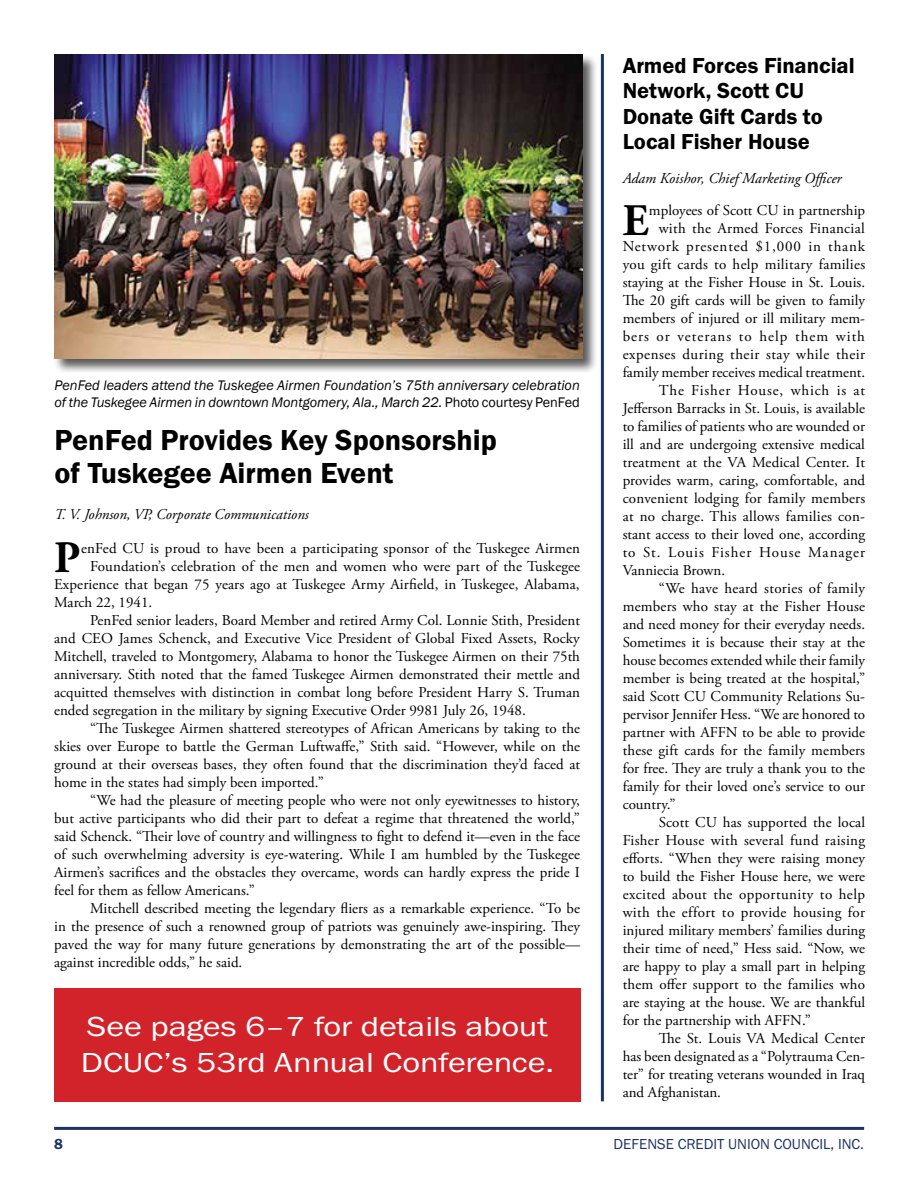
<style>
.page{position:relative;width:918px;height:1188px;background:#fff}
.page>*{position:absolute;margin:0;border:0;box-sizing:border-box;transform-origin:0 0}
.t1{font:700 45px "Adobe Garamond Pro";color:#000}
.t2{font:600 30px/33px "Franklin Gothic FS";color:#000}
.t3{font:28.5px/36px "Franklin Gothic FS";color:#fff;scale:1.2 1}
.t4{font:600 22.5px/25.5px "Franklin Gothic FS";color:#000}
.t5{font:15px "Adobe Garamond Pro";color:#000}
.t6{font:15px "Adobe Garamond Pro";letter-spacing:.02em;color:#000}
.t7{font:italic 15px "Adobe Garamond Pro";color:#000}
.t8{font:15px "Adobe Garamond Pro";letter-spacing:.025em;color:#000}
.t9{font:15px "Adobe Garamond Pro";letter-spacing:.065em;color:#000}
.t10{font:15px "Adobe Garamond Pro";letter-spacing:.055em;color:#000}
.t11{font:15px "Adobe Garamond Pro";letter-spacing:.035em;color:#000}
.t12{font:15px "Adobe Garamond Pro";letter-spacing:.03em;color:#000}
.t13{font:15px "Franklin Gothic FS";color:#1b3265}
.t14{font:600 15px "Franklin Gothic FS";color:#1b3265}
.t15{font:italic 14.25px/17.1px "Franklin Gothic";color:#000}
.s1{font-style:normal}
</style>
<div class="page">
<hr style="left:54px;top:1127px;width:810px;height:3px;background:#1b3265">
<div style="left:55px;top:988px;width:526px;height:113px;background:#d2232a"></div>
<hr style="left:601px;top:54px;width:3px;height:1047px;background:#1b3265">
<div style="left:53px;top:54px;width:545px;height:321px;background:#000;opacity:.65"></div>
<img style="left:54px;top:54px;width:528px;height:305px">
<p class="t15" style="left:55px;top:377px;width:527px">PenFed leaders attend the Tuskegee Airmen Foundation’s 75th anniversary celebration of the Tuskegee Airmen in downtown Montgomery, Ala., March 22. <span class="s1">Photo courtesy PenFed</span></p>
<h2 class="t2" style="left:55px;top:424px;width:444px">PenFed Provides Key Sponsorship of Tuskegee Airmen Event</h2>
<p class="t7" style="left:55px;top:506px;width:256px">T. V. Johnson, VP, Corporate Communications</p>
<h1 class="t1" style="left:54px;top:532px;width:28px">P</h1>
<p class="t5" style="left:81px;top:539px;width:500px">enFed CU is proud to have been a participating sponsor of the Tuskegee Airmen</p>
<p class="t5" style="left:90px;top:557px;width:492px">Foundation’s celebration of the men and women who were part of the Tuskegee</p>
<p class="t5" style="left:54px;top:575px;width:527px">Experience that began 75 years ago at Tuskegee Army Airfield, in Tuskegee, Alabama,</p>
<p class="t5" style="left:54px;top:593px;width:100px">March 22, 1941.</p>
<p class="t5" style="left:90px;top:611px;width:491px">PenFed senior leaders, Board Member and retired Army Col. Lonnie Stith, President</p>
<p class="t5" style="left:54px;top:629px;width:527px">and CEO James Schenck, and Executive Vice President of Global Fixed Assets, Rocky</p>
<p class="t5" style="left:54px;top:647px;width:527px">Mitchell, traveled to Montgomery, Alabama to honor the Tuskegee Airmen on their 75th</p>
<p class="t5" style="left:54px;top:665px;width:527px">anniversary. Stith noted that the famed Tuskegee Airmen demonstrated their mettle and</p>
<p class="t5" style="left:54px;top:683px;width:527px">acquitted themselves with distinction in combat long before President Harry S. Truman</p>
<p class="t5" style="left:54px;top:701px;width:473px">ended segregation in the military by signing Executive Order 9981 July 26, 1948.</p>
<p class="t5" style="left:90px;top:719px;width:491px">“The Tuskegee Airmen shattered stereotypes of African Americans by taking to the</p>
<p class="t5" style="left:54px;top:737px;width:528px">skies over Europe to battle the German Luftwaffe,” Stith said. “However, while on the</p>
<p class="t5" style="left:54px;top:755px;width:527px">ground at their overseas bases, they often found that the discrimination they’d faced at</p>
<p class="t5" style="left:54px;top:773px;width:271px">home in the states had simply been imported.”</p>
<p class="t5" style="left:90px;top:791px;width:491px">“We had the pleasure of meeting people who were not only eyewitnesses to history,</p>
<p class="t5" style="left:54px;top:809px;width:527px">but active participants who did their part to defeat a regime that threatened the world,”</p>
<p class="t5" style="left:54px;top:827px;width:527px">said Schenck. “Their love of country and willingness to fight to defend it—even in the face</p>
<p class="t5" style="left:54px;top:845px;width:527px">of such overwhelming adversity is eye-watering. While I am humbled by the Tuskegee</p>
<p class="t5" style="left:54px;top:863px;width:527px">Airmen’s sacrifices and the obstacles they overcame, words can hardly express the pride I</p>
<p class="t5" style="left:54px;top:881px;width:202px">feel for them as fellow Americans.”</p>
<p class="t5" style="left:90px;top:899px;width:491px">Mitchell described meeting the legendary fliers as a remarkable experience. “To be</p>
<p class="t5" style="left:54px;top:917px;width:527px">in the presence of such a renowned group of patriots was genuinely awe-inspiring. They</p>
<p class="t5" style="left:54px;top:935px;width:528px">paved the way for many future generations by demonstrating the art of the possible—</p>
<p class="t5" style="left:54px;top:953px;width:190px">against incredible odds,” he said.</p>
<h3 class="t3" style="left:81px;top:1009px;width:396px">See pages 6–7 for details about<br>DCUC’s 53rd Annual Conference.</h3>
<h3 class="t4" style="left:623px;top:53px;width:234px">Armed Forces Financial<br>Network, Scott CU<br>Donate Gift Cards to<br>Local Fisher House</h3>
<p class="t7" style="left:623px;top:169px;width:221px">Adam Koishor, Chief Marketing Officer</p>
<h1 class="t1" style="left:623px;top:195px;width:27px">E</h1>
<p class="t5" style="left:649px;top:202px;width:218px">mployees of Scott CU in partnership</p>
<p class="t8" style="left:659px;top:220px;width:208px">with the Armed Forces Financial</p>
<p class="t10" style="left:623px;top:238px;width:244px">Network presented $1,000 in thank</p>
<p class="t6" style="left:623px;top:256px;width:244px">you gift cards to help military families</p>
<p class="t5" style="left:623px;top:274px;width:244px">staying at the Fisher House in St. Louis.</p>
<p class="t5" style="left:623px;top:292px;width:244px">The 20 gift cards will be given to family</p>
<p class="t5" style="left:623px;top:310px;width:244px">members of injured or ill military mem-</p>
<p class="t9" style="left:623px;top:328px;width:244px">bers or veterans to help them with</p>
<p class="t11" style="left:623px;top:346px;width:244px">expenses during their stay while their</p>
<p class="t5" style="left:623px;top:364px;width:244px">family member receives medical treatment.</p>
<p class="t10" style="left:659px;top:382px;width:208px">The Fisher House, which is at</p>
<p class="t5" style="left:623px;top:400px;width:244px">Jefferson Barracks in St. Louis, is available</p>
<p class="t5" style="left:623px;top:418px;width:244px">to families of patients who are wounded or</p>
<p class="t5" style="left:623px;top:436px;width:244px">ill and are undergoing extensive medical</p>
<p class="t5" style="left:623px;top:454px;width:244px">treatment at the VA Medical Center. It</p>
<p class="t5" style="left:623px;top:472px;width:244px">provides warm, caring, comfortable, and</p>
<p class="t5" style="left:623px;top:490px;width:244px">convenient lodging for family members</p>
<p class="t6" style="left:623px;top:508px;width:244px">at no charge. This allows families con-</p>
<p class="t5" style="left:623px;top:526px;width:244px">stant access to their loved one, according</p>
<p class="t9" style="left:623px;top:544px;width:244px">to St. Louis Fisher House Manager</p>
<p class="t5" style="left:623px;top:562px;width:104px">Vanniecia Brown.</p>
<p class="t6" style="left:659px;top:580px;width:208px">“We have heard stories of family</p>
<p class="t5" style="left:623px;top:598px;width:244px">members who stay at the Fisher House</p>
<p class="t5" style="left:623px;top:616px;width:244px">and need money for their everyday needs.</p>
<p class="t5" style="left:623px;top:634px;width:244px">Sometimes it is because their stay at the</p>
<p class="t5" style="left:623px;top:652px;width:244px">house becomes extended while their family</p>
<p class="t5" style="left:623px;top:670px;width:244px">member is being treated at the hospital,”</p>
<p class="t5" style="left:623px;top:688px;width:244px">said Scott CU Community Relations Su-</p>
<p class="t5" style="left:623px;top:706px;width:244px">pervisor Jennifer Hess. “We are honored to</p>
<p class="t5" style="left:623px;top:724px;width:244px">partner with AFFN to be able to provide</p>
<p class="t5" style="left:623px;top:742px;width:244px">these gift cards for the family members</p>
<p class="t5" style="left:623px;top:760px;width:244px">for free. They are truly a thank you to the</p>
<p class="t5" style="left:623px;top:778px;width:244px">family for their loved one’s service to our</p>
<p class="t5" style="left:623px;top:796px;width:54px">country.”</p>
<p class="t5" style="left:659px;top:814px;width:208px">Scott CU has supported the local</p>
<p class="t6" style="left:623px;top:832px;width:244px">Fisher House with several fund raising</p>
<p class="t5" style="left:623px;top:850px;width:244px">efforts. “When they were raising money</p>
<p class="t5" style="left:623px;top:868px;width:244px">to build the Fisher House here, we were</p>
<p class="t12" style="left:623px;top:886px;width:244px">excited about the opportunity to help</p>
<p class="t8" style="left:623px;top:904px;width:244px">with the effort to provide housing for</p>
<p class="t5" style="left:623px;top:922px;width:244px">injured military members’ families during</p>
<p class="t5" style="left:623px;top:940px;width:244px">their time of need,” Hess said. “Now, we</p>
<p class="t5" style="left:623px;top:958px;width:244px">are happy to play a small part in helping</p>
<p class="t5" style="left:623px;top:976px;width:244px">them offer support to the families who</p>
<p class="t5" style="left:623px;top:994px;width:244px">are staying at the house. We are thankful</p>
<p class="t5" style="left:623px;top:1012px;width:190px">for the partnership with AFFN.”</p>
<p class="t5" style="left:659px;top:1030px;width:208px">The St. Louis VA Medical Center</p>
<p class="t5" style="left:623px;top:1048px;width:244px">has been designated as a “Polytrauma Cen-</p>
<p class="t5" style="left:623px;top:1066px;width:244px">ter” for treating veterans wounded in Iraq</p>
<p class="t5" style="left:623px;top:1084px;width:100px">and Afghanistan.</p>
<p class="t14" style="left:54px;top:1136px;width:10px">8</p>
<p class="t13" style="left:614px;top:1136px;width:252px">DEFENSE CREDIT UNION COUNCIL, INC.</p>
</div>
